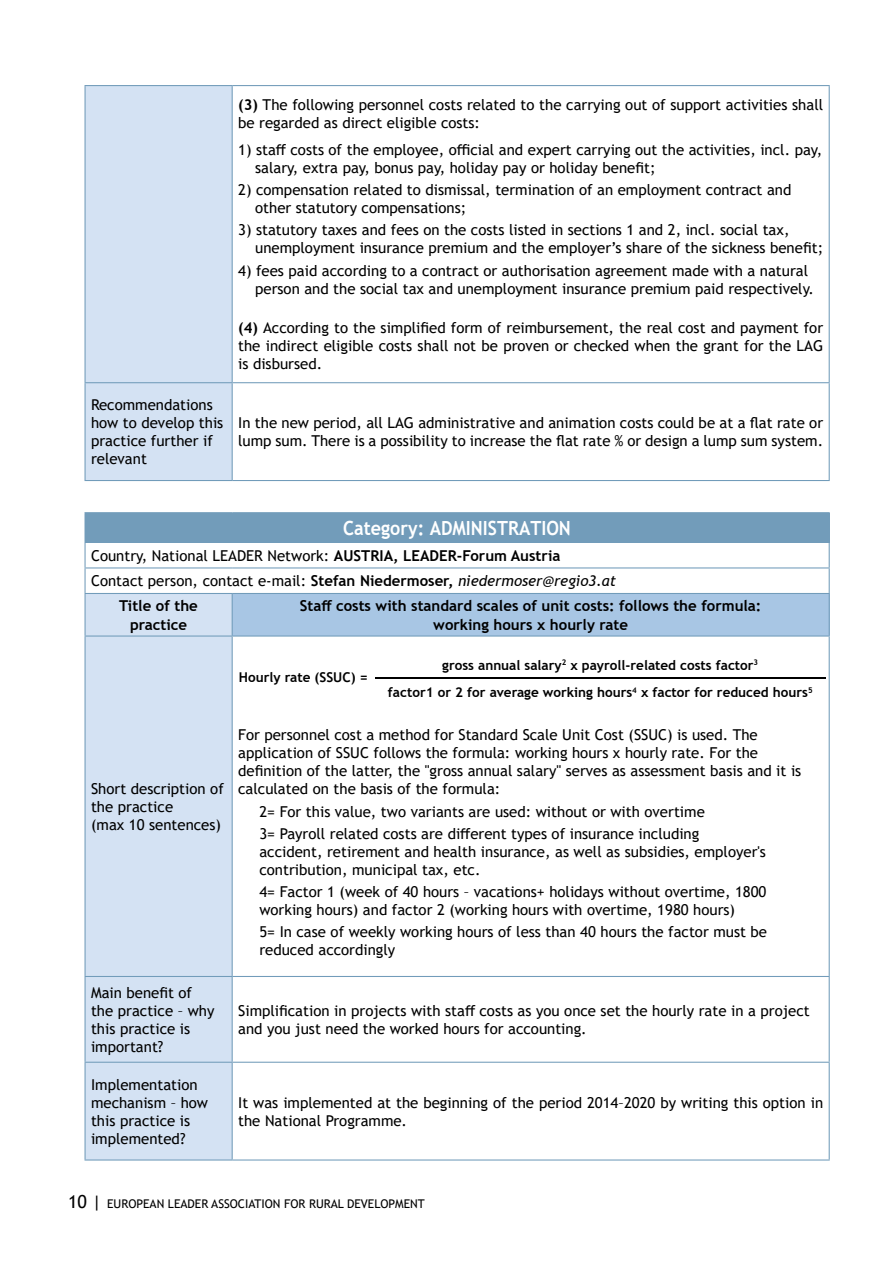
<style>
.page{position:relative;width:893px;height:1263px;background:#fff}
.page>*{position:absolute;margin:0;border:0;box-sizing:border-box;transform-origin:0 0}
.t1{font:700 19.5px "Trebuchet MS";color:#fff;scale:.92 1}
.t2{font:15px/18px "Trebuchet MS";color:#000}
.t3{font:700 15px/19.5px "Trebuchet MS";color:#000;text-align:center}
.t4{font:700 13.5px/27.3px "Trebuchet MS";color:#000;text-align:center}
.t5{font:12px "Trebuchet MS";color:#000}
.s1{font-weight:700}
.s2{font-style:italic}
.s3{font-size:18px}
</style>
<div class="page">
<div style="left:86px;top:86px;width:146px;height:394px;background:#d4e2f3"></div>
<hr style="left:85px;top:85px;width:147px;height:1px;background:#729cba">
<hr style="left:85px;top:86px;width:1px;height:296px;background:#729cba">
<hr style="left:232px;top:85px;width:598px;height:1px;background:#729cba">
<hr style="left:232px;top:86px;width:1px;height:296px;background:#729cba">
<hr style="left:829px;top:86px;width:1px;height:296px;background:#729cba">
<hr style="left:85px;top:382px;width:147px;height:1px;background:#729cba">
<hr style="left:85px;top:383px;width:1px;height:97px;background:#729cba">
<hr style="left:232px;top:382px;width:598px;height:1px;background:#729cba">
<hr style="left:232px;top:383px;width:1px;height:97px;background:#729cba">
<hr style="left:829px;top:383px;width:1px;height:97px;background:#729cba">
<hr style="left:85px;top:480px;width:147px;height:1px;background:#729cba">
<hr style="left:232px;top:480px;width:598px;height:1px;background:#729cba">
<div style="left:85px;top:513px;width:744px;height:29px;background:#729cba"></div>
<div style="left:86px;top:594px;width:146px;height:565px;background:#d4e2f3"></div>
<div style="left:232px;top:593px;width:597px;height:43px;background:#a8c6e4"></div>
<hr style="left:85px;top:512px;width:147px;height:1px;background:#729cba">
<hr style="left:232px;top:512px;width:598px;height:1px;background:#729cba">
<hr style="left:85px;top:542px;width:147px;height:1px;background:#729cba">
<hr style="left:232px;top:542px;width:598px;height:1px;background:#729cba">
<hr style="left:85px;top:567px;width:147px;height:1px;background:#729cba">
<svg style="left:85px;top:543px;width:1px;height:50px"></svg>
<hr style="left:232px;top:567px;width:598px;height:1px;background:#729cba">
<svg style="left:829px;top:513px;width:1px;height:80px"></svg>
<hr style="left:85px;top:593px;width:147px;height:1px;background:#729cba">
<hr style="left:85px;top:594px;width:1px;height:41px;background:#729cba">
<hr style="left:232px;top:593px;width:598px;height:1px;background:#729cba">
<hr style="left:232px;top:594px;width:1px;height:41px;background:#729cba">
<hr style="left:829px;top:594px;width:1px;height:41px;background:#729cba">
<hr style="left:85px;top:635px;width:147px;height:2px;background:#729cba">
<hr style="left:85px;top:637px;width:1px;height:339px;background:#729cba">
<hr style="left:232px;top:635px;width:598px;height:2px;background:#729cba">
<hr style="left:232px;top:637px;width:1px;height:339px;background:#729cba">
<hr style="left:829px;top:637px;width:1px;height:339px;background:#729cba">
<hr style="left:85px;top:976px;width:147px;height:1px;background:#729cba">
<hr style="left:85px;top:977px;width:1px;height:85px;background:#729cba">
<hr style="left:232px;top:976px;width:598px;height:1px;background:#729cba">
<hr style="left:232px;top:977px;width:1px;height:85px;background:#729cba">
<hr style="left:829px;top:977px;width:1px;height:85px;background:#729cba">
<hr style="left:85px;top:1062px;width:147px;height:1px;background:#729cba">
<hr style="left:85px;top:1063px;width:1px;height:96px;background:#729cba">
<hr style="left:232px;top:1062px;width:598px;height:1px;background:#729cba">
<hr style="left:232px;top:1063px;width:1px;height:96px;background:#729cba">
<hr style="left:829px;top:1063px;width:1px;height:96px;background:#729cba">
<hr style="left:85px;top:1159px;width:147px;height:1px;background:#729cba">
<hr style="left:232px;top:1159px;width:598px;height:1px;background:#729cba">
<hr style="left:375px;top:677px;width:451px;height:1px;background:#000">
<p class="t2" style="left:91px;top:396px;width:134px">Recommendations how to develop this practice further if relevant</p>
<p class="t2" style="left:238px;top:96px;width:586px"><span class="s1">(3)</span> The following personnel costs related to the carrying out of support activities shall be regarded as direct eligible costs:</p>
<p class="t2" style="left:255px;top:140px;width:568px;text-indent:-17px">1) staff costs of the employee, official and expert carrying out the activities, incl. pay, salary, extra pay, bonus pay, holiday pay or holiday benefit;</p>
<p class="t2" style="left:255px;top:181px;width:538px;text-indent:-17px">2) compensation related to dismissal, termination of an employment contract and other statutory compensations;</p>
<p class="t2" style="left:255px;top:221px;width:569px;text-indent:-17px">3) statutory taxes and fees on the costs listed in sections 1 and 2, incl. social tax, unemployment insurance premium and the employer’s share of the sickness benefit;</p>
<p class="t2" style="left:255px;top:261px;width:560px;text-indent:-17px">4) fees paid according to a contract or authorisation agreement made with a natural person and the social tax and unemployment insurance premium paid respectively.</p>
<p class="t2" style="left:238px;top:318px;width:586px;text-align:justify"><span class="s1">(4)</span> According to the simplified form of reimbursement, the real cost and payment for the indirect eligible costs shall not be proven or checked when the grant for the LAG is disbursed.</p>
<p class="t2" style="left:238px;top:414px;width:586px">In the new period, all LAG administrative and animation costs could be at a flat rate or lump sum. There is a possibility to increase the flat rate % or design a lump sum system.</p>
<h1 class="t1" style="left:343px;top:516px;width:249px">Category: ADMINISTRATION</h1>
<p class="t2" style="left:91px;top:546px;width:471px">Country, National LEADER Network: <span class="s1">AUSTRIA, LEADER-Forum Austria</span></p>
<p class="t2" style="left:91px;top:572px;width:526px">Contact person, contact e-mail: <span class="s1">Stefan Niedermoser,</span> <span class="s2">niedermoser@regio3.at</span></p>
<p class="t3" style="left:119px;top:595px;width:80px">Title of the</p>
<p class="t3" style="left:130px;top:615px;width:59px">practice</p>
<p class="t3" style="left:300px;top:595px;width:463px">Staff costs with standard scales of unit costs: follows the formula: working hours x hourly rate</p>
<p class="t2" style="left:91px;top:779px;width:134px">Short description of the practice<br>(max 10 sentences)</p>
<p class="t2" style="left:91px;top:983px;width:125px">Main benefit of the practice – why this practice is important?</p>
<p class="t2" style="left:91px;top:1075px;width:119px">Implementation mechanism – how this practice is implemented?</p>
<p class="t4" style="left:239px;top:664px;width:130px">Hourly rate (SSUC) =</p>
<p class="t4" style="left:388px;top:651px;width:426px">gross annual salary<sup>2</sup> x payroll-related costs factor<sup>3<br></sup>factor1 or 2 for average working hours<sup>4</sup> x factor for reduced hours<sup>5</sup></p>
<p class="t2" style="left:238px;top:726px;width:565px">For personnel cost a method for Standard Scale Unit Cost (SSUC) is used. The application of SSUC follows the formula: working hours x hourly rate. For the definition of the latter, the "gross annual salary" serves as assessment basis and it is calculated on the basis of the formula:</p>
<p class="t2" style="left:259px;top:800px;width:447px;line-height:22.2px">2= For this value, two variants are used: without or with overtime<br>3= Payroll related costs are different types of insurance including</p>
<p class="t2" style="left:259px;top:842px;width:508px">accident, retirement and health insurance, as well as subsidies, employer's contribution, municipal tax, etc.</p>
<p class="t2" style="left:259px;top:883px;width:509px">4= Factor 1 (week of 40 hours – vacations+ holidays without overtime, 1800 working hours) and factor 2 (working hours with overtime, 1980 hours)</p>
<p class="t2" style="left:259px;top:923px;width:509px">5= In case of weekly working hours of less than 40 hours the factor must be reduced accordingly</p>
<p class="t2" style="left:238px;top:1001px;width:573px">Simplification in projects with staff costs as you once set the hourly rate in a project and you just need the worked hours for accounting.</p>
<p class="t2" style="left:238px;top:1093px;width:586px">It was implemented at the beginning of the period 2014–2020 by writing this option in the National Programme.</p>
<p class="t5" style="left:68px;top:1196px;width:358px"><span class="s3">10 |</span> EUROPEAN LEADER ASSOCIATION FOR RURAL DEVELOPMENT</p>
</div>
